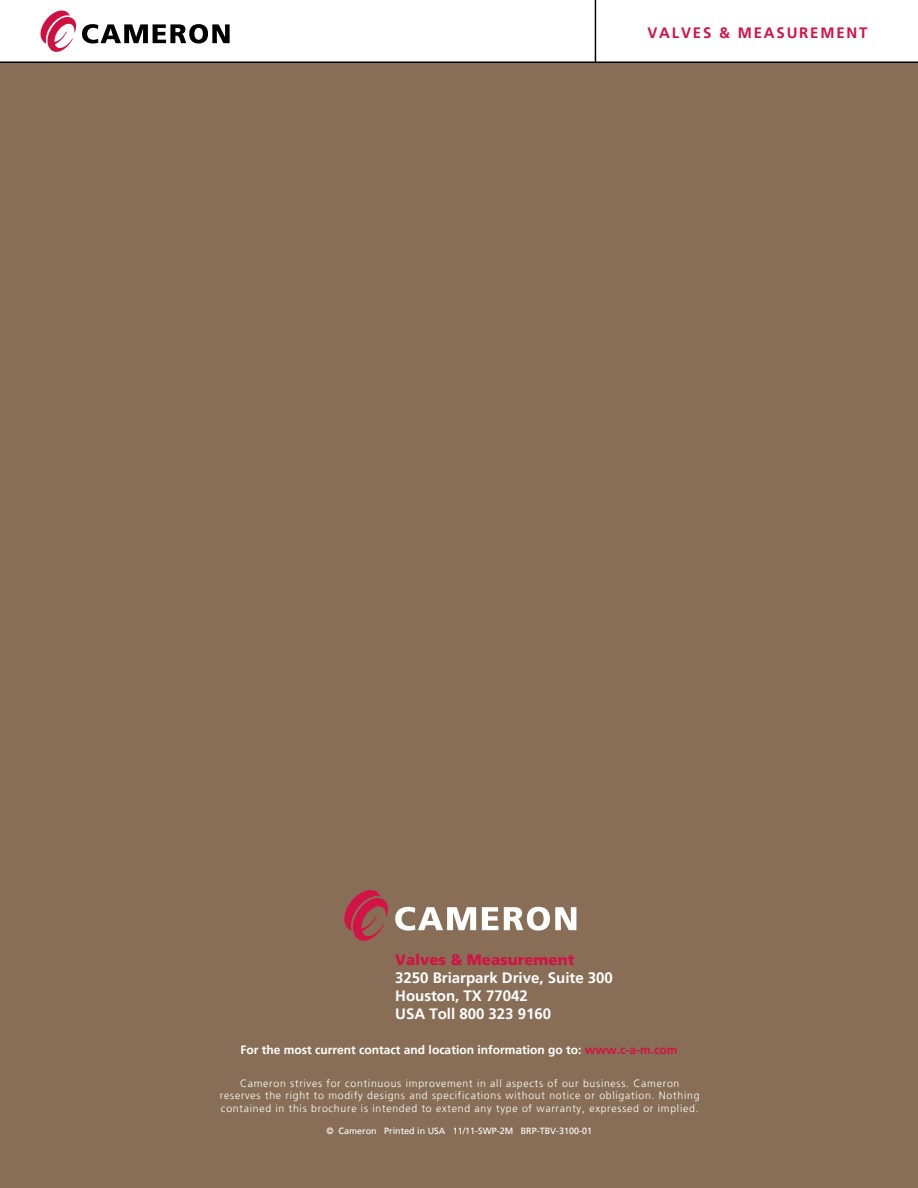
<style>
.page{position:relative;width:918px;height:1188px;background:#fff}
.page>*{position:absolute;margin:0;border:0;box-sizing:border-box;transform-origin:0 0}
.t1{font:700 15px/18px "Frutiger";color:#fff}
.t2{font:700 15px "Frutiger";letter-spacing:.12em;color:#d31245}
.t3{font:900 15px "Frutiger";color:#d31245}
.t4{font:700 12px "Frutiger";color:#fff}
.t5{font:300 10.5px/12.6px "Frutiger";letter-spacing:.07em;color:#fff;text-align:center}
.t6{font:9px "Frutiger Roman";color:#fff}
.s1{color:#d31245}
</style>
<div class="page">
<div style="left:0;top:54px;width:918px;height:1134px;background:#886e56"></div>
<svg style="left:0;top:0;width:918px;height:63px"></svg>
<hr style="left:595px;top:0;width:1px;height:62px;background:#000">
<svg style="left:40px;top:10px;width:190px;height:42px"></svg>
<svg style="left:344px;top:890px;width:132px;height:51px"></svg>
<svg style="left:482px;top:907px;width:16px;height:23px"></svg>
<svg style="left:504px;top:907px;width:72px;height:24px"></svg>
<h1 class="t2" style="left:647px;top:24px;width:222px">VALVES &amp; MEASUREMENT</h1>
<h1 class="t3" style="left:395px;top:950px;width:181px">Valves &amp; Measurement</h1>
<h1 class="t1" style="left:395px;top:968px;width:219px">3250 Briarpark Drive, Suite 300<br>Houston, TX 77042<br>USA Toll 800 323 9160</h1>
<p class="t4" style="left:241px;top:1043px;width:438px">For the most current contact and location information go to: <span class="s1">www.c-a-m.com</span></p>
<p class="t5" style="left:220px;top:1077px;width:481px">Cameron strives for continuous improvement in all aspects of our business. Cameron reserves the right to modify designs and specifications without notice or obligation. Nothing contained in this brochure is intended to extend any type of warranty, expressed or implied.</p>
<p class="t6" style="left:326px;top:1125px;width:267px">© Cameron Printed in USA 11/11-SWP-2M BRP-TBV-3100-01</p>
</div>
